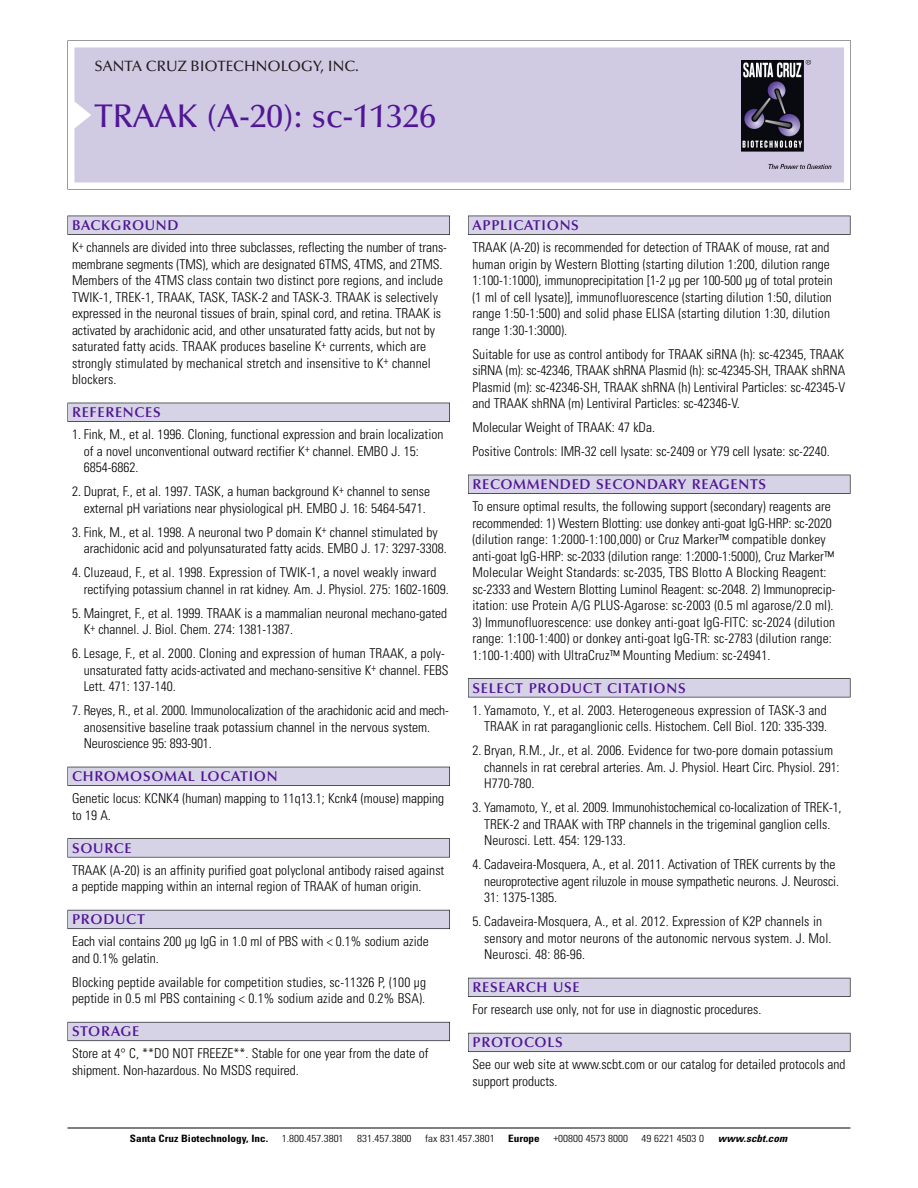
<style>
.page{position:relative;width:918px;height:1188px;background:#fff}
.page>*{position:absolute;margin:0;border:0;box-sizing:border-box;transform-origin:0 0}
.t1{font:500 33px "Optima";color:#511695}
.t2{font:500 15px "Optima";color:#231f20}
.t3{font:600 14.25px "Optima";letter-spacing:.05em;color:#511695}
.t4{font:300 condensed 13.5px/16.5px "Univers";color:#000}
.t5{font:300 condensed 10.2px "Univers";color:#000;scale:1.1 1}
.t6{font:700 condensed 10.2px "Univers";color:#000;scale:1.1 1}
.t7{font:italic 700 condensed 10.2px "Univers";letter-spacing:.005em;color:#000;scale:1.1 1}
</style>
<div class="page">
<svg style="left:68px;top:40px;width:783px;height:149px"></svg>
<div style="left:74px;top:47px;width:770px;height:135px;background:#d1cae3"></div>
<img style="left:741px;top:60px;width:90px;height:108px">
<div style="left:68px;top:216px;width:382px;height:19px;background:#525155"></div>
<div style="left:68px;top:216px;width:381px;height:18px;background:#d7d3e7"></div>
<div style="left:68px;top:403px;width:382px;height:19px;background:#515055"></div>
<div style="left:68px;top:403px;width:381px;height:18px;background:#d7d3e7"></div>
<div style="left:68px;top:767px;width:382px;height:19px;background:#525158"></div>
<div style="left:68px;top:767px;width:381px;height:18px;background:#d7d3e7"></div>
<div style="left:68px;top:838px;width:382px;height:19px;background:#575759"></div>
<div style="left:68px;top:839px;width:381px;height:18px;background:#d7d3e7"></div>
<div style="left:68px;top:910px;width:382px;height:19px;background:#5b5a62"></div>
<div style="left:68px;top:910px;width:381px;height:18px;background:#d7d3e7"></div>
<div style="left:68px;top:1022px;width:382px;height:19px;background:#66646e"></div>
<div style="left:68px;top:1022px;width:381px;height:18px;background:#d7d3e7"></div>
<div style="left:468px;top:216px;width:382px;height:19px;background:#525155"></div>
<div style="left:468px;top:216px;width:382px;height:18px;background:#d7d3e7"></div>
<div style="left:468px;top:475px;width:382px;height:19px;background:#515055"></div>
<div style="left:468px;top:475px;width:382px;height:18px;background:#d7d3e7"></div>
<div style="left:468px;top:678px;width:382px;height:19px;background:#545357"></div>
<div style="left:468px;top:679px;width:382px;height:18px;background:#d7d3e7"></div>
<div style="left:468px;top:978px;width:382px;height:19px;background:#54535a"></div>
<div style="left:468px;top:978px;width:382px;height:18px;background:#d7d3e7"></div>
<div style="left:468px;top:1033px;width:382px;height:19px;background:#5b5a62"></div>
<div style="left:468px;top:1033px;width:382px;height:18px;background:#d7d3e7"></div>
<hr style="left:68px;top:1128px;width:782px;height:1px;background:#000">
<p class="t2" style="left:94px;top:61px;width:266px">SANTA CRUZ BIOTECHNOLOGY, INC.</p>
<h1 class="t1" style="left:94px;top:103px;width:343px">TRAAK (A-20): sc-11326</h1>
<p class="t3" style="left:72px;top:219px;width:108px">BACKGROUND</p>
<p class="t4" style="left:72px;top:240px;width:377px">K<sup>+</sup> channels are divided into three subclasses, reflecting the number of trans&shy;membrane segments (TMS), which are designated 6TMS, 4TMS, and 2TMS.<br>Members of the 4TMS class contain two distinct pore regions, and include TWIK-1, TREK-1, TRAAK, TASK, TASK-2 and TASK-3. TRAAK is selectively expressed in the neuronal tissues of brain, spinal cord, and retina. TRAAK is activated by arachidonic acid, and other unsaturated fatty acids, but not by saturated fatty acids. TRAAK produces baseline K<sup>+</sup> currents, which are strongly stimulated by mechanical stretch and insensitive to K<sup>+</sup> channel blockers.</p>
<p class="t3" style="left:72px;top:407px;width:90px">REFERENCES</p>
<p class="t4" style="left:84px;top:427px;width:361px;text-indent:-12px">1. Fink, M., et al. 1996. Cloning, functional expression and brain localization of a novel unconventional outward rectifier K<sup>+</sup> channel. EMBO J. 15:<br>6854-6862.</p>
<p class="t4" style="left:72px;top:484px;width:360px;text-align:center">2. Duprat, F., et al. 1997. TASK, a human background K<sup>+</sup> channel to sense external pH variations near physiological pH. EMBO J. 16: 5464-5471.</p>
<p class="t4" style="left:84px;top:525px;width:365px;text-indent:-12px">3. Fink, M., et al. 1998. A neuronal two P domain K<sup>+</sup> channel stimulated by arachidonic acid and polyunsaturated fatty acids. EMBO J. 17: 3297-3308.</p>
<p class="t4" style="left:84px;top:565px;width:367px;text-indent:-12px">4. Cluzeaud, F., et al. 1998. Expression of TWIK-1, a novel weakly inward rectifying potassium channel in rat kidney. Am. J. Physiol. 275: 1602-1609.</p>
<p class="t4" style="left:84px;top:606px;width:365px;text-indent:-12px">5. Maingret, F., et al. 1999. TRAAK is a mammalian neuronal mechano-gated<br>K<sup>+</sup> channel. J. Biol. Chem. 274: 1381-1387.</p>
<p class="t4" style="left:84px;top:646px;width:366px;text-indent:-12px">6. Lesage, F., et al. 2000. Cloning and expression of human TRAAK, a poly&shy;unsaturated fatty acids-activated and mechano-sensitive K<sup>+</sup> channel. FEBS<br>Lett. 471: 137-140.</p>
<p class="t4" style="left:84px;top:703px;width:367px;text-indent:-12px">7. Reyes, R., et al. 2000. Immunolocalization of the arachidonic acid and mech&shy;anosensitive baseline traak potassium channel in the nervous system.<br>Neuroscience 95: 893-901.</p>
<p class="t3" style="left:72px;top:771px;width:207px">CHROMOSOMAL LOCATION</p>
<p class="t4" style="left:72px;top:791px;width:374px">Genetic locus: KCNK4 (human) mapping to 11q13.1; Kcnk4 (mouse) mapping to 19 A.</p>
<p class="t3" style="left:72px;top:842px;width:61px">SOURCE</p>
<p class="t4" style="left:72px;top:863px;width:374px">TRAAK (A-20) is an affinity purified goat polyclonal antibody raised against a peptide mapping within an internal region of TRAAK of human origin.</p>
<p class="t3" style="left:72px;top:914px;width:74px">PRODUCT</p>
<p class="t4" style="left:72px;top:934px;width:358px">Each vial contains 200 µg IgG in 1.0 ml of PBS with &lt; 0.1% sodium azide and 0.1% gelatin.</p>
<p class="t4" style="left:72px;top:975px;width:356px">Blocking peptide available for competition studies, sc-11326 P, (100 µg peptide in 0.5 ml PBS containing &lt; 0.1% sodium azide and 0.2% BSA).</p>
<p class="t3" style="left:72px;top:1026px;width:69px">STORAGE</p>
<p class="t4" style="left:72px;top:1046px;width:358px">Store at 4° C, **DO NOT FREEZE**. Stable for one year from the date of shipment. Non-hazardous. No MSDS required.</p>
<p class="t3" style="left:473px;top:219px;width:108px">APPLICATIONS</p>
<p class="t4" style="left:473px;top:240px;width:362px">TRAAK (A-20) is recommended for detection of TRAAK of mouse, rat and human origin by Western Blotting (starting dilution 1:200, dilution range 1:100-1:1000), immunoprecipitation [1-2 µg per 100-500 µg of total protein (1 ml of cell lysate)], immunofluorescence (starting dilution 1:50, dilution range 1:50-1:500) and solid phase ELISA (starting dilution 1:30, dilution range 1:30-1:3000).</p>
<p class="t4" style="left:473px;top:347px;width:374px;text-align:justify">Suitable for use as control antibody for TRAAK siRNA (h): sc-42345, TRAAK siRNA (m): sc-42346, TRAAK shRNA Plasmid (h): sc-42345-SH, TRAAK shRNA Plasmid (m): sc-42346-SH, TRAAK shRNA (h) Lentiviral Particles: sc-42345-V and TRAAK shRNA (m) Lentiviral Particles: sc-42346-V.</p>
<p class="t4" style="left:473px;top:416px;width:359px;line-height:24px">Molecular Weight of TRAAK: 47 kDa.<br>Positive Controls: IMR-32 cell lysate: sc-2409 or Y79 cell lysate: sc-2240.</p>
<p class="t3" style="left:473px;top:479px;width:295px">RECOMMENDED SECONDARY REAGENTS</p>
<p class="t4" style="left:473px;top:499px;width:364px">To ensure optimal results, the following support (secondary) reagents are recommended: 1) Western Blotting: use donkey anti-goat IgG-HRP: sc-2020 (dilution range: 1:2000-1:100,000) or Cruz Marker™ compatible donkey anti-goat IgG-HRP: sc-2033 (dilution range: 1:2000-1:5000), Cruz Marker™ Molecular Weight Standards: sc-2035, TBS Blotto A Blocking Reagent: sc-2333 and Western Blotting Luminol Reagent: sc-2048. 2) Immunoprecip&shy;itation: use Protein A/G PLUS-Agarose: sc-2003 (0.5 ml agarose/2.0 ml).</p>
<p class="t4" style="left:473px;top:615px;width:364px">3) Immunofluorescence: use donkey anti-goat IgG-FITC: sc-2024 (dilution range: 1:100-1:400) or donkey anti-goat IgG-TR: sc-2783 (dilution range:<br>1:100-1:400) with UltraCruz™ Mounting Medium: sc-24941.</p>
<p class="t3" style="left:473px;top:682px;width:215px">SELECT PRODUCT CITATIONS</p>
<p class="t4" style="left:473px;top:703px;width:356px;text-align:right">1. Yamamoto, Y., et al. 2003. Heterogeneous expression of TASK-3 and<br>TRAAK in rat paraganglionic cells. Histochem. Cell Biol. 120: 335-339.</p>
<p class="t4" style="left:484px;top:743px;width:357px;text-indent:-12px">2. Bryan, R.M., Jr., et al. 2006. Evidence for two-pore domain potassium channels in rat cerebral arteries. Am. J. Physiol. Heart Circ. Physiol. 291:<br>H770-780.</p>
<p class="t4" style="left:484px;top:800px;width:359px;text-indent:-12px">3. Yamamoto, Y., et al. 2009. Immunohistochemical co-localization of TREK-1,<br>TREK-2 and TRAAK with TRP channels in the trigeminal ganglion cells.<br>Neurosci. Lett. 454: 129-133.</p>
<p class="t4" style="left:484px;top:857px;width:356px;text-indent:-12px">4. Cadaveira-Mosquera, A., et al. 2011. Activation of TREK currents by the neuroprotective agent riluzole in mouse sympathetic neurons. J. Neurosci.<br>31: 1375-1385.</p>
<p class="t4" style="left:484px;top:914px;width:349px;text-indent:-12px">5. Cadaveira-Mosquera, A., et al. 2012. Expression of K2P channels in sensory and motor neurons of the autonomic nervous system. J. Mol.<br>Neurosci. 48: 86-96.</p>
<p class="t3" style="left:473px;top:982px;width:109px">RESEARCH USE</p>
<p class="t4" style="left:473px;top:1002px;width:290px">For research use only, not for use in diagnostic procedures.</p>
<p class="t3" style="left:473px;top:1037px;width:92px">PROTOCOLS</p>
<p class="t4" style="left:473px;top:1057px;width:375px">See our web site at www.scbt.com or our catalog for detailed protocols and support products.</p>
<p class="t6" style="left:130px;top:1135px;width:127px">Santa Cruz Biotechnology, Inc.</p>
<p class="t5" style="left:282px;top:1135px;width:58px">1.800.457.3801</p>
<p class="t5" style="left:357px;top:1135px;width:51px">831.457.3800</p>
<p class="t5" style="left:425px;top:1135px;width:65px">fax 831.457.3801</p>
<p class="t6" style="left:508px;top:1135px;width:30px">Europe</p>
<p class="t5" style="left:553px;top:1135px;width:69px">+00800 4573 8000</p>
<p class="t5" style="left:642px;top:1135px;width:58px">49 6221 4503 0</p>
<p class="t7" style="left:718px;top:1135px;width:64px">www.scbt.com</p>
</div>
